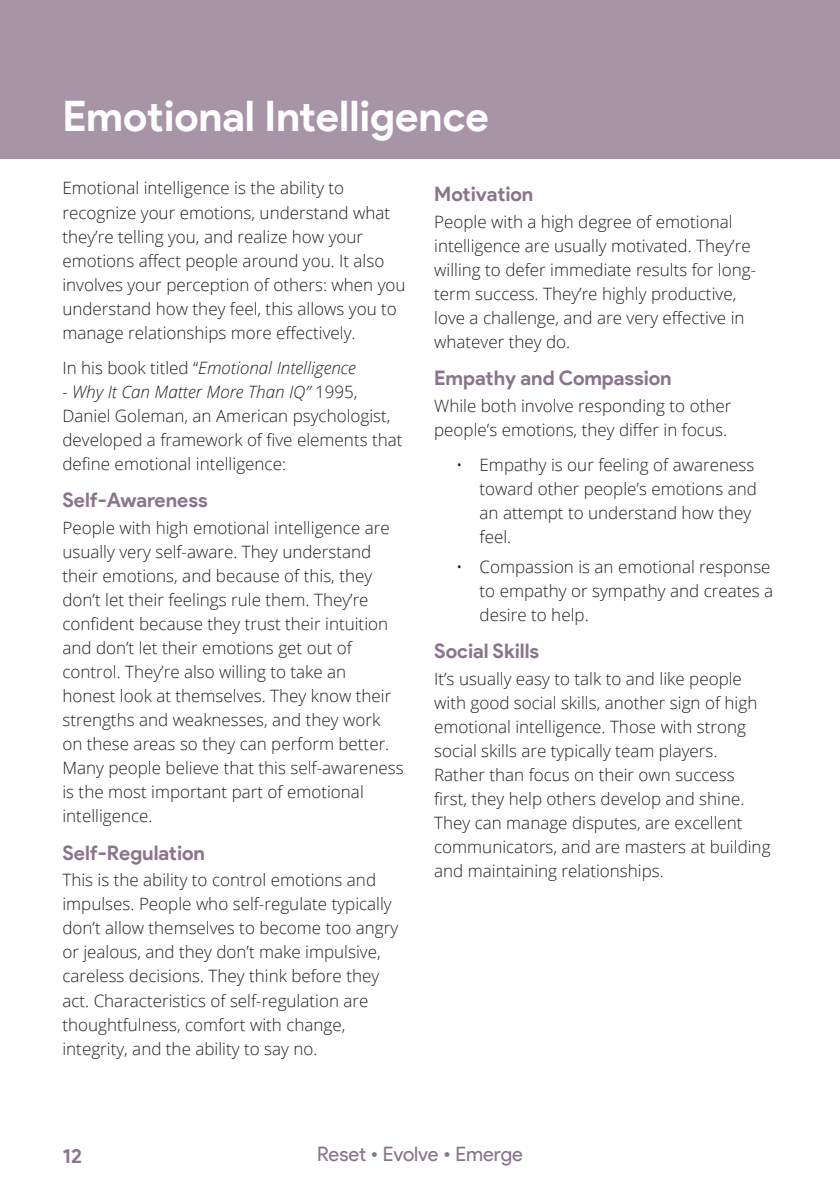
<style>
.page{position:relative;width:840px;height:1191px;background:#fff}
.page>*{position:absolute;margin:0;border:0;box-sizing:border-box;transform-origin:0 0}
.t1{font:700 42px "Product Sans";letter-spacing:-.005em;color:#fff}
.t2{font:700 20px "Product Sans";color:#8a748c}
.t3{font:20px "Product Sans";letter-spacing:-.01em;color:#8a748c}
.t4{font:300 17px/24px "Open Sans";color:#231f20}
.t5{font:italic 300 17px "Open Sans";color:#231f20}
.s1{font-style:normal}
.s2{font-style:italic}
</style>
<div class="page">
<div style="left:0;top:0;width:839px;height:159px;background:#a795a7"></div>
<h1 class="t1" style="left:62px;top:91px;width:427px">Emotional Intelligence</h1>
<p class="t4" style="left:62px;top:176px;width:344px">Emotional intelligence is the ability to recognize your emotions, understand what they’re telling you, and realize how your emotions affect people around you. It also involves your perception of others: when you understand how they feel, this allows you to manage relationships more effectively.</p>
<p class="t5" style="left:62px;top:356px;width:295px"><span class="s1">In his book titled “</span>Emotional Intelligence</p>
<p class="t4" style="left:62px;top:379px;width:341px"><span class="s2">- Why It Can Matter More Than IQ”</span> 1995, Daniel Goleman, an American psychologist, developed a framework of five elements that define emotional intelligence:</p>
<p class="t2" style="left:62px;top:488px;width:147px">Self-Awareness</p>
<p class="t4" style="left:62px;top:515px;width:342px">People with high emotional intelligence are usually very self-aware. They understand their emotions, and because of this, they don’t let their feelings rule them. They’re confident because they trust their intuition and don’t let their emotions get out of control. They’re also willing to take an<br>honest look at themselves. They know their strengths and weaknesses, and they work on these areas so they can perform better.<br>Many people believe that this self-awareness is the most important part of emotional intelligence.</p>
<p class="t2" style="left:62px;top:840px;width:144px">Self-Regulation</p>
<p class="t4" style="left:62px;top:867px;width:337px">This is the ability to control emotions and impulses. People who self-regulate typically don’t allow themselves to become too angry or jealous, and they don’t make impulsive, careless decisions. They think before they act. Characteristics of self-regulation are thoughtfulness, comfort with change, integrity, and the ability to say no.</p>
<p class="t2" style="left:434px;top:181px;width:101px">Motivation</p>
<p class="t4" style="left:434px;top:209px;width:323px">People with a high degree of emotional intelligence are usually motivated. They’re willing to defer immediate results for long&shy;term success. They’re highly productive, love a challenge, and are very effective in whatever they do.</p>
<p class="t2" style="left:434px;top:366px;width:239px">Empathy and Compassion</p>
<p class="t4" style="left:434px;top:393px;width:298px">While both involve responding to other people’s emotions, they differ in focus.</p>
<p class="t4" style="left:479px;top:452px;width:278px;text-indent:-23px">• Empathy is our feeling of awareness toward other people’s emotions and an attempt to understand how they feel.</p>
<p class="t4" style="left:479px;top:554px;width:295px;text-indent:-23px">• Compassion is an emotional response to empathy or sympathy and creates a desire to help.</p>
<p class="t2" style="left:434px;top:639px;width:106px">Social Skills</p>
<p class="t4" style="left:434px;top:666px;width:338px">It’s usually easy to talk to and like people with good social skills, another sign of high emotional intelligence. Those with strong social skills are typically team players.<br>Rather than focus on their own success first, they help others develop and shine.<br>They can manage disputes, are excellent communicators, and are masters at building and maintaining relationships.</p>
<p class="t2" style="left:62px;top:1143px;width:21px">12</p>
<p class="t3" style="left:317px;top:1142px;width:207px">Reset • Evolve • Emerge</p>
</div>
